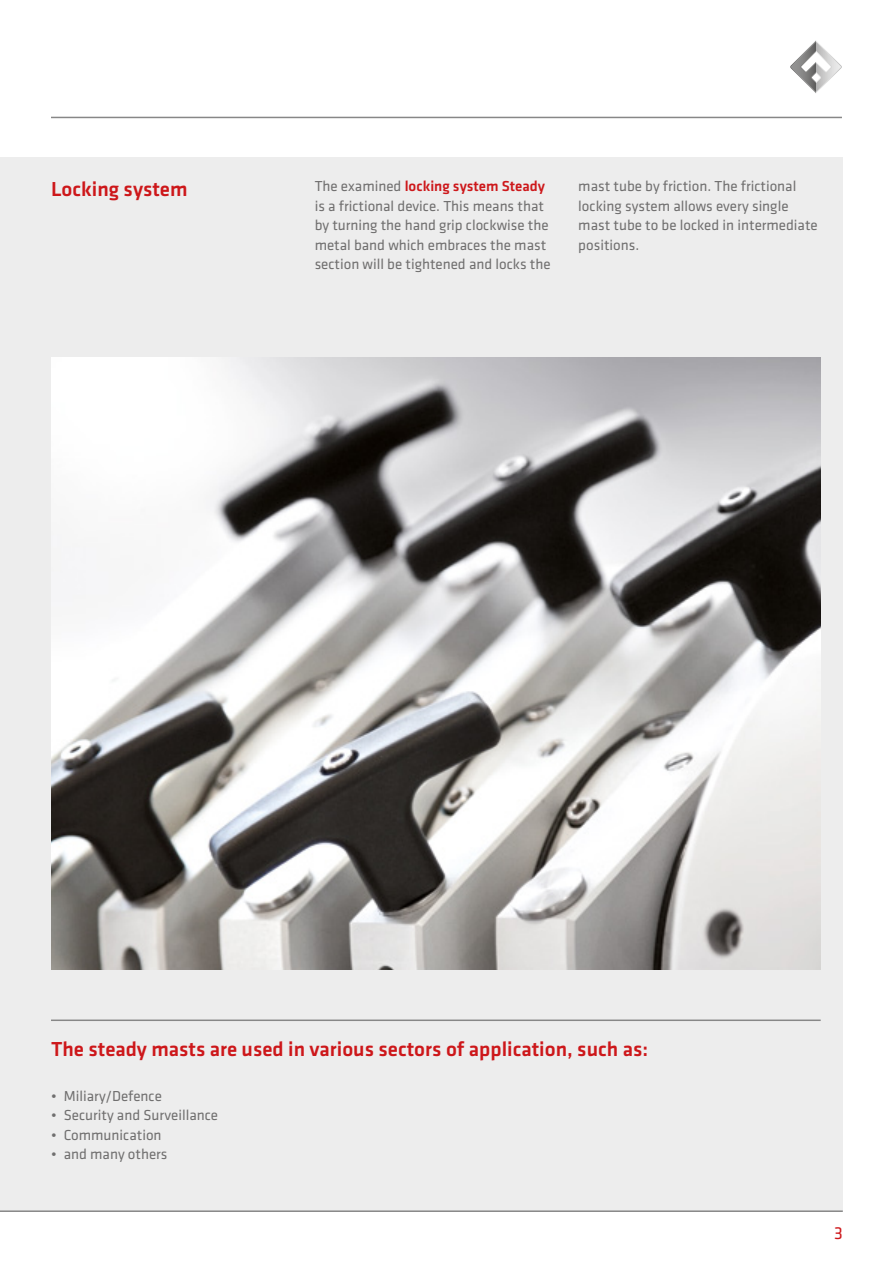
<style>
.page{position:relative;width:893px;height:1263px;background:#fff}
.page>*{position:absolute;margin:0;border:0;box-sizing:border-box;transform-origin:0 0}
.t1{font:500 21px "Klavika";color:#cd171a}
.t2{font:18px "Klavika";color:#cd171a}
.t3{font:15px/19.5px "Klavika";color:#706f6f}
.s1{font-weight:500;color:#cd171a}
</style>
<div class="page">
<div style="left:0;top:157px;width:843px;height:1053px;background:#ededed"></div>
<svg style="left:790px;top:40px;width:52px;height:53px"></svg>
<hr style="left:51px;top:117px;width:791px;height:1px;background:#878787">
<hr style="left:0;top:1210px;width:843px;height:2px;background:#878787">
<img style="left:51px;top:357px;width:770px;height:612px">
<hr style="left:51px;top:1019px;width:770px;height:2px;background:#878787">
<h1 class="t1" style="left:51px;top:177px;width:138px">Locking system</h1>
<p class="t3" style="left:315px;top:177px;width:238px">The examined <span class="s1">locking system Steady </span>is a frictional device. This means that by turning the hand grip clockwise the metal band which embraces the mast section will be tightened and locks the</p>
<p class="t3" style="left:578px;top:177px;width:241px">mast tube by friction. The frictional locking system allows every single mast tube to be locked in intermediate positions.</p>
<h1 class="t1" style="left:51px;top:1037px;width:599px">The steady masts are used in various sectors of application, such as:</h1>
<p class="t3" style="left:51px;top:1086px;width:112px">• Miliary/Defence</p>
<p class="t3" style="left:51px;top:1106px;width:169px">• Security and Surveillance</p>
<p class="t3" style="left:51px;top:1125px;width:112px">• Communication</p>
<p class="t3" style="left:51px;top:1145px;width:118px">• and many others</p>
<p class="t2" style="left:834px;top:1223px;width:10px">3</p>
</div>
